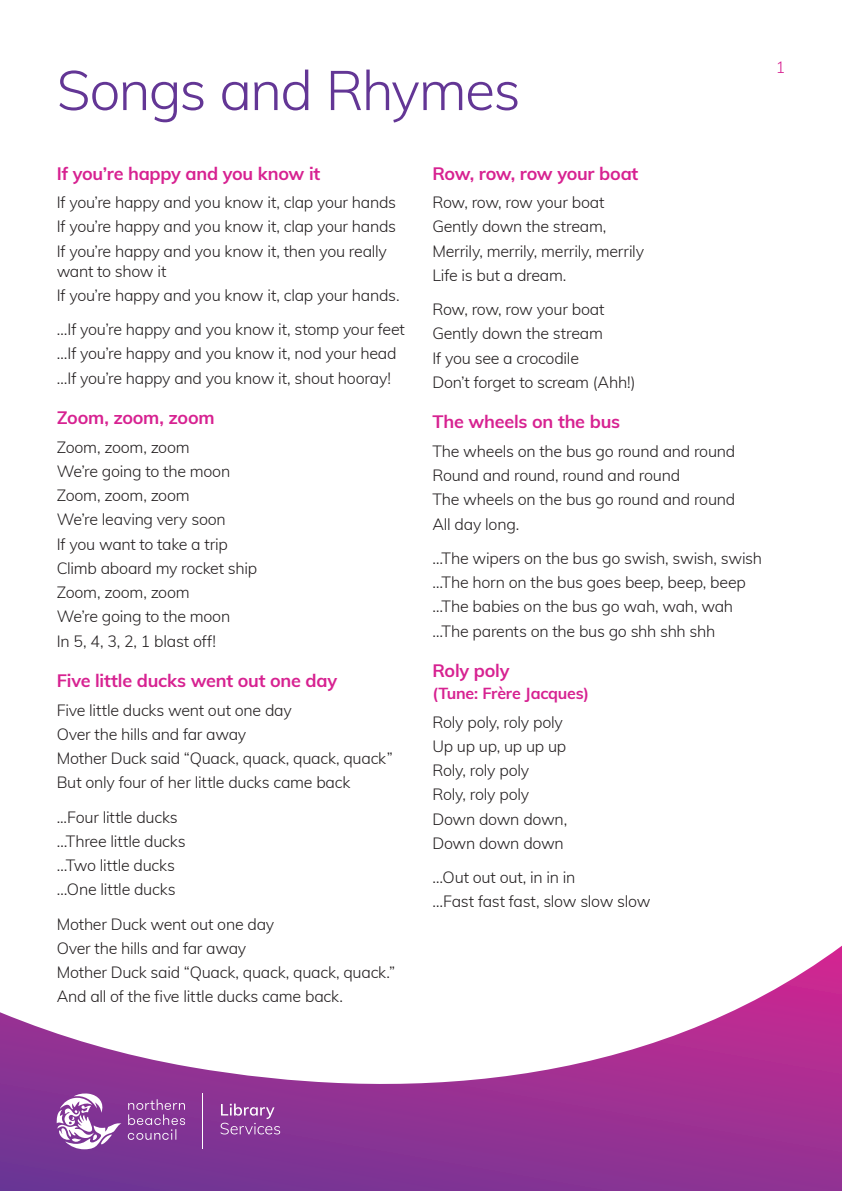
<style>
.page{position:relative;width:842px;height:1191px;background:#fff}
.page>*{position:absolute;margin:0;border:0;box-sizing:border-box;transform-origin:0 0}
.t1{font:300 55px "Muli";letter-spacing:-.03em;color:#633695}
.t2{font:700 18px "Muli";letter-spacing:-.015em;color:#d72291}
.t3{font:300 16px/24.3px "Muli";letter-spacing:-.015em;color:#231f20}
.t4{font:700 16px "Muli";letter-spacing:-.01em;color:#d72291}
.t5{font:300 16px "Muli";color:#d72291}
</style>
<div class="page">
<svg style="left:0;top:945px;width:842px;height:246px"></svg>
<hr style="left:202px;top:1093px;width:1px;height:56px;background:#fff">
<svg style="left:128px;top:1099px;width:57px;height:40px;background:#9551a3"></svg>
<svg style="left:57px;top:1093px;width:64px;height:56px"></svg>
<svg style="left:220px;top:1103px;width:60px;height:31px;background:#9c56a6"></svg>
<h1 class="t1" style="left:57px;top:50px;width:465px">Songs and Rhymes</h1>
<p class="t5" style="left:776px;top:55px;width:11px">1</p>
<p class="t2" style="left:57px;top:160px;width:265px">If you’re happy and you know it</p>
<p class="t3" style="left:57px;top:189px;width:341px;text-align:justify">If you’re happy and you know it, clap your hands If you’re happy and you know it, clap your hands If you’re happy and you know it, then you really</p>
<p class="t3" style="left:57px;top:258px;width:344px">want to show it<br>If you’re happy and you know it, clap your hands.</p>
<p class="t3" style="left:57px;top:316px;width:350px">…If you’re happy and you know it, stomp your feet …If you’re happy and you know it, nod your head …If you’re happy and you know it, shout hooray!</p>
<p class="t2" style="left:57px;top:404px;width:159px">Zoom, zoom, zoom</p>
<p class="t3" style="left:57px;top:434px;width:202px">Zoom, zoom, zoom<br>We’re going to the moon<br>Zoom, zoom, zoom<br>We’re leaving very soon<br>If you want to take a trip<br>Climb aboard my rocket ship<br>Zoom, zoom, zoom<br>We’re going to the moon<br>In 5, 4, 3, 2, 1 blast off!</p>
<p class="t2" style="left:57px;top:667px;width:282px">Five little ducks went out one day</p>
<p class="t3" style="left:57px;top:697px;width:338px">Five little ducks went out one day<br>Over the hills and far away<br>Mother Duck said “Quack, quack, quack, quack” But only four of her little ducks came back</p>
<p class="t3" style="left:57px;top:804px;width:130px">...Four little ducks …Three little ducks …Two little ducks …One little ducks</p>
<p class="t3" style="left:57px;top:911px;width:340px">Mother Duck went out one day<br>Over the hills and far away<br>Mother Duck said “Quack, quack, quack, quack.” And all of the five little ducks came back.</p>
<p class="t2" style="left:432px;top:160px;width:208px">Row, row, row your boat</p>
<p class="t3" style="left:432px;top:189px;width:213px">Row, row, row your boat<br>Gently down the stream,<br>Merrily, merrily, merrily, merrily<br>Life is but a dream.</p>
<p class="t3" style="left:432px;top:296px;width:205px">Row, row, row your boat<br>Gently down the stream<br>If you see a crocodile<br>Don’t forget to scream (Ahh!)</p>
<p class="t2" style="left:432px;top:409px;width:189px">The wheels on the bus</p>
<p class="t3" style="left:432px;top:438px;width:304px">The wheels on the bus go round and round<br>Round and round, round and round<br>The wheels on the bus go round and round<br>All day long.</p>
<p class="t3" style="left:432px;top:545px;width:331px">…The wipers on the bus go swish, swish, swish …The horn on the bus goes beep, beep, beep …The babies on the bus go wah, wah, wah …The parents on the bus go shh shh shh</p>
<p class="t2" style="left:432px;top:657px;width:79px">Roly poly</p>
<p class="t4" style="left:432px;top:681px;width:158px">(Tune: Frère Jacques)</p>
<p class="t3" style="left:432px;top:709px;width:136px">Roly poly, roly poly<br>Up up up, up up up<br>Roly, roly poly<br>Roly, roly poly<br>Down down down,<br>Down down down</p>
<p class="t3" style="left:432px;top:864px;width:220px">…Out out out, in in in<br>…Fast fast fast, slow slow slow</p>
</div>
